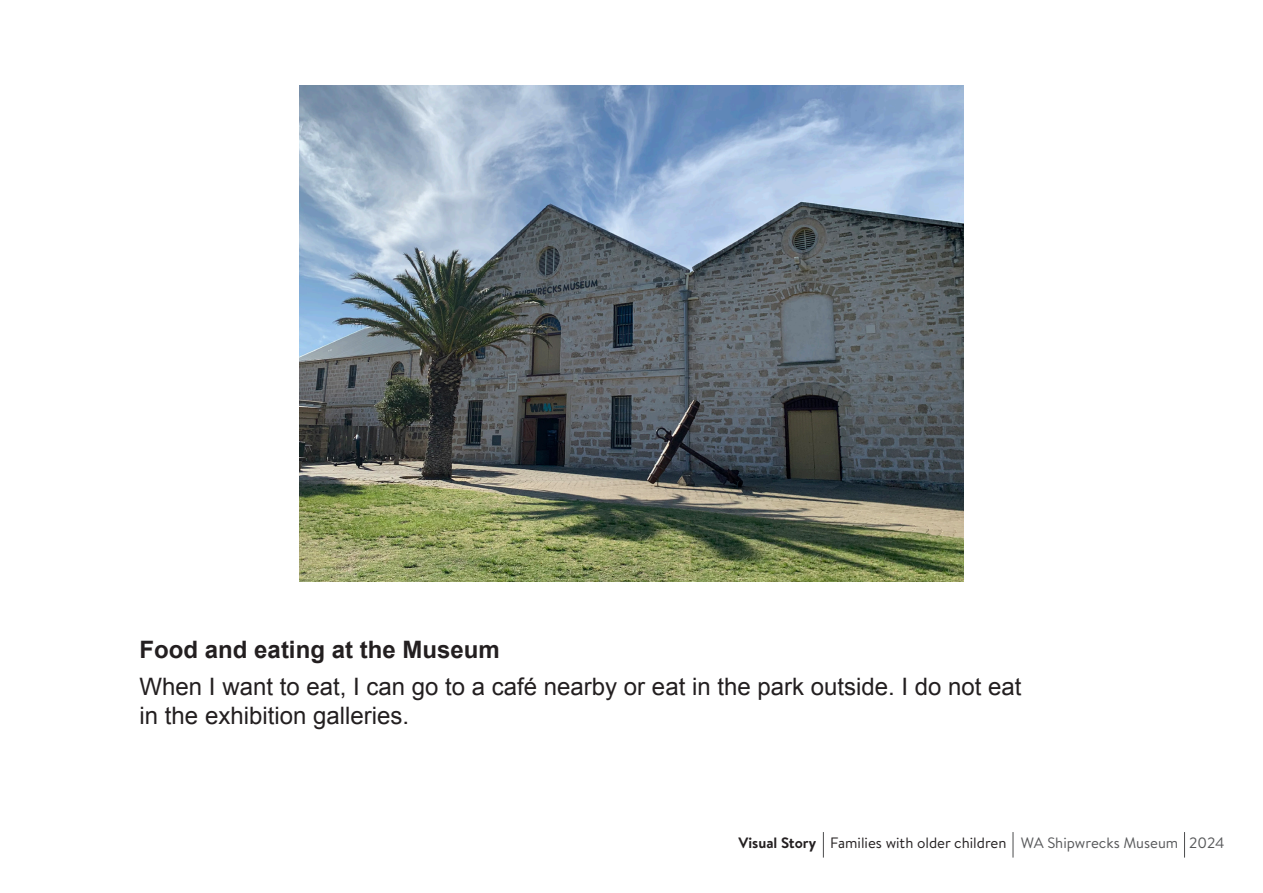
<style>
.page{position:relative;width:1263px;height:893px;background:#fff}
.page>*{position:absolute;margin:0;border:0;box-sizing:border-box;transform-origin:0 0}
.t1{font:24px/28.8px "Arial";color:#231f20}
.t2{font:700 24px "Arial";color:#231f20}
.t3{font:15px "Brandon Text";color:#231f20}
.s1{font-weight:700}
.s2{color:#57585a}
</style>
<div class="page">
<svg style="left:823px;top:832px;width:1px;height:26px"></svg>
<svg style="left:1013px;top:832px;width:1px;height:26px"></svg>
<svg style="left:1184px;top:832px;width:1px;height:26px"></svg>
<img style="left:300px;top:85px;width:663px;height:496px">
<p class="t2" style="left:140px;top:634px;width:362px">Food and eating at the Museum</p>
<p class="t1" style="left:140px;top:673px;width:883px">When I want to eat, I can go to a café nearby or eat in the park outside. I do not eat in the exhibition galleries.</p>
<p class="t3" style="left:738px;top:833px;width:488px"><span class="s1">Visual Story</span> Families with older children <span class="s2">WA Shipwrecks Museum 2024</span></p>
</div>
